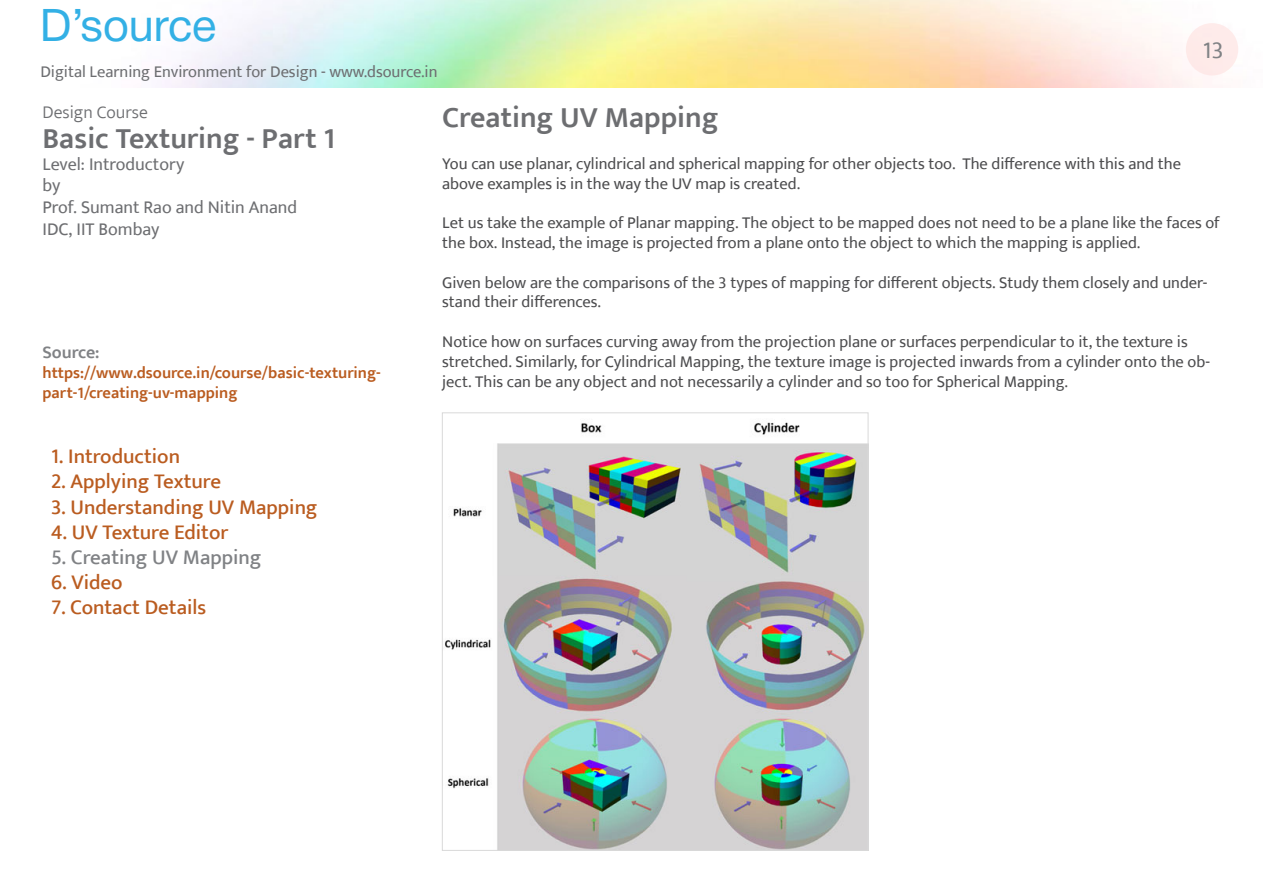
<style>
.page{position:relative;width:1263px;height:893px;background:#fff}
.page>*{position:absolute;margin:0;border:0;box-sizing:border-box;transform-origin:0 0}
.t1{font:45px "Helvetica Neue";color:#33b0e5}
.t2{font:600 30px "Ek Mukta";color:#6d6e71}
.t3{font:24px "Ek Mukta";color:#808285}
.t4{font:500 21px "Ek Mukta";color:#ba5c20}
.t5{font:500 21px "Ek Mukta";color:#808285}
.t6{font:18px/21.6px "Ek Mukta";color:#6d6e71}
.t7{font:300 18px "Ek Mukta";color:#6d6e71}
.t8{font:600 18px "Ek Mukta";color:#808285}
.t9{font:16.5px/19.8px "Ek Mukta";color:#4d4d4f}
.t10{font:600 16.5px/19.8px "Ek Mukta";color:#ba5c20}
.t11{font:16.5px "Ek Mukta";color:#6d6e71}
</style>
<div class="page">
<div style="left:1186px;top:23px;width:52px;height:52px;background:#feeaea;border-radius:50%"></div>
<img style="left:445px;top:422px;width:421px;height:426px">
<h1 class="t1" style="left:40px;top:-7px;width:178px">D’source</h1>
<p class="t11" style="left:40px;top:62px;width:399px">Digital Learning Environment for Design - www.dsource.in</p>
<h3 class="t3" style="left:1203px;top:35px;width:22px">13</h3>
<p class="t7" style="left:43px;top:101px;width:107px">Design Course</p>
<h2 class="t2" style="left:43px;top:120px;width:294px">Basic Texturing - Part 1</h2>
<p class="t6" style="left:43px;top:153px;width:256px">Level: Introductory<br>by<br>Prof. Sumant Rao and Nitin Anand<br>IDC, IIT Bombay</p>
<p class="t8" style="left:43px;top:342px;width:59px">Source:</p>
<p class="t10" style="left:43px;top:363px;width:340px">https://www.dsource.in/course/basic-texturing&shy;part-1/creating-uv-mapping</p>
<p class="t4" style="left:51px;top:444px;width:131px">1. Introduction</p>
<p class="t4" style="left:51px;top:469px;width:171px">2. Applying Texture</p>
<p class="t4" style="left:51px;top:494px;width:268px">3. Understanding UV Mapping</p>
<p class="t4" style="left:51px;top:519px;width:179px">4. UV Texture Editor</p>
<p class="t5" style="left:51px;top:544px;width:212px">5. Creating UV Mapping</p>
<p class="t4" style="left:51px;top:570px;width:73px">6. Video</p>
<p class="t4" style="left:51px;top:595px;width:157px">7. Contact Details</p>
<h2 class="t2" style="left:442px;top:100px;width:278px">Creating UV Mapping</h2>
<p class="t9" style="left:442px;top:153px;width:740px">You can use planar, cylindrical and spherical mapping for other objects too. The difference with this and the above examples is in the way the UV map is created.</p>
<p class="t9" style="left:442px;top:213px;width:779px">Let us take the example of Planar mapping. The object to be mapped does not need to be a plane like the faces of the box. Instead, the image is projected from a plane onto the object to which the mapping is applied.</p>
<p class="t9" style="left:442px;top:272px;width:767px">Given below are the comparisons of the 3 types of mapping for different objects. Study them closely and under&shy;stand their differences.</p>
<p class="t9" style="left:442px;top:331px;width:769px">Notice how on surfaces curving away from the projection plane or surfaces perpendicular to it, the texture is stretched. Similarly, for Cylindrical Mapping, the texture image is projected inwards from a cylinder onto the ob&shy;ject. This can be any object and not necessarily a cylinder and so too for Spherical Mapping.</p>
</div>
